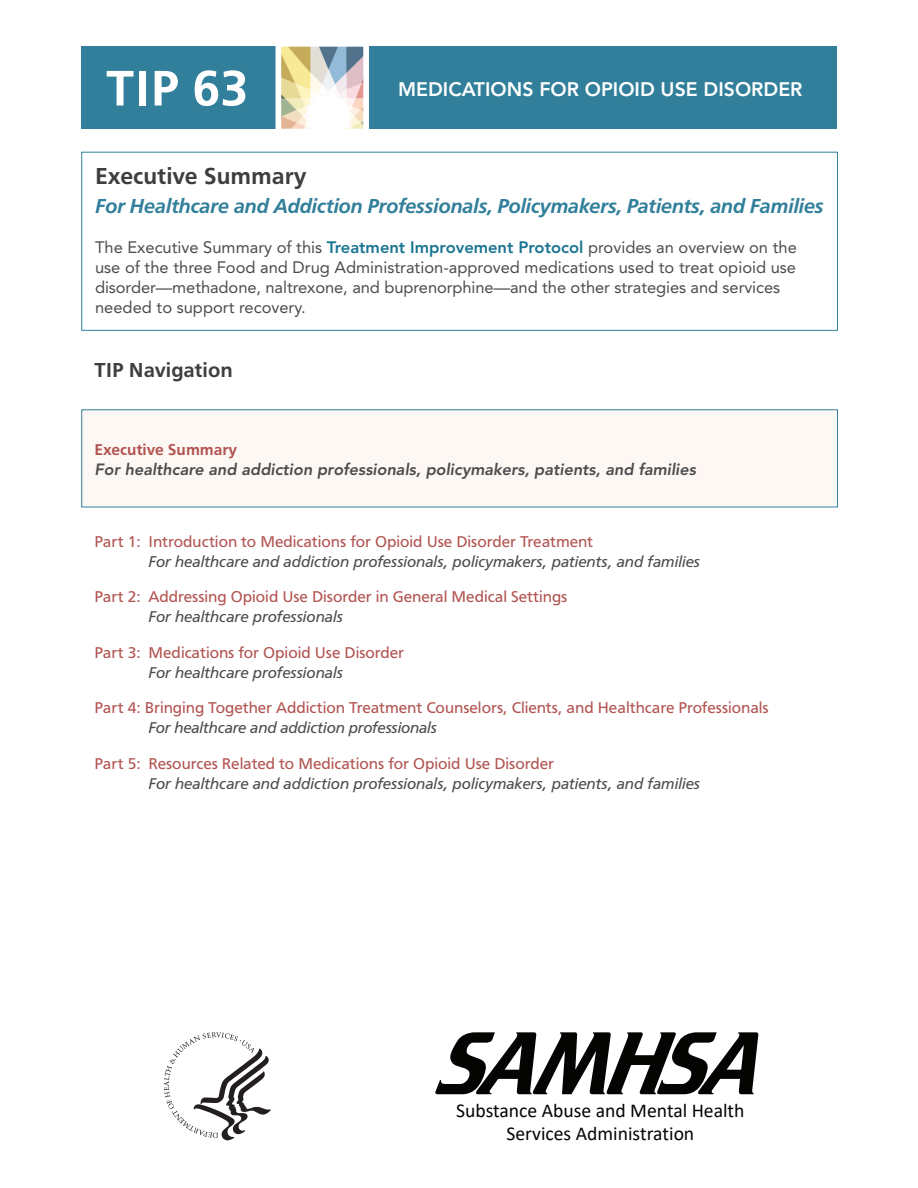
<style>
.page{position:relative;width:918px;height:1188px;background:#fff}
.page>*{position:absolute;margin:0;border:0;box-sizing:border-box;transform-origin:0 0}
.t1{font:700 51.9px "Carto Gothic Pro";color:#fff}
.t2{font:700 24px "Carto Gothic Pro";color:#3e3e3f}
.t3{font:italic 700 21px "Carto Gothic Pro";letter-spacing:-.015em;color:#317f9a}
.t4{font:700 21px "Carto Gothic Pro";color:#3e3e3f}
.t5{font:19.65px/23.5px "Calibri";color:#040503;text-align:center}
.t6{font:800 19.5px "Avenir LT Std";color:#fff}
.t7{font:16.5px/19.8px "Avenir LT Std";color:#4b4c4d}
.t8{font:16.2px/20px "Carto Gothic Pro";color:#b15451}
.t9{font:italic 16.2px/20px "Carto Gothic Pro";color:#4b4c4d}
.t10{font:italic 800 16.2px/20px "Avenir LT Std";color:#4b4c4d}
.s1{font-weight:800;color:#1b7592}
.s2{font-family:"Carto Gothic Pro";font-weight:700;font-style:normal;color:#b15451}
.s3{font-style:normal;color:#b15451}
.s4{font-style:italic;color:#4b4c4d}
</style>
<div class="page">
<div style="left:81px;top:152px;width:757px;height:179px;border:1px solid #317f9a"></div>
<div style="left:81px;top:409px;width:757px;height:98px;background:#fef8f5"></div>
<div style="left:81px;top:47px;width:756px;height:82px;background:#317f9a"></div>
<svg style="left:273px;top:46px;width:99px;height:83px;background:#d6d7c9"></svg>
<svg style="left:164px;top:1032px;width:107px;height:108px"></svg>
<svg style="left:435px;top:1032px;width:323px;height:62px"></svg>
<h1 class="t1" style="left:106px;top:58px;width:143px">TIP 63</h1>
<p class="t6" style="left:398px;top:78px;width:406px">MEDICATIONS FOR OPIOID USE DISORDER</p>
<p class="t2" style="left:95px;top:162px;width:213px">Executive Summary</p>
<p class="t3" style="left:95px;top:194px;width:730px">For Healthcare and Addiction Professionals, Policymakers, Patients, and Families</p>
<p class="t7" style="left:95px;top:238px;width:703px">The Executive Summary of this <span class="s1">Treatment Improvement Protocol</span> provides an overview on the use of the three Food and Drug Administration-approved medications used to treat opioid use disorder—methadone, naltrexone, and buprenorphine—and the other strategies and services needed to support recovery.</p>
<p class="t4" style="left:94px;top:357px;width:140px">TIP Navigation</p>
<p class="t10" style="left:94px;top:440px;width:603px"><span class="s2">Executive Summary<br></span>For healthcare and addiction professionals, policymakers, patients, and families</p>
<p class="t9" style="left:148px;top:531px;width:553px;text-indent:-54px"><span class="s3">Part 1: Introduction to Medications for Opioid Use Disorder Treatment<br></span>For healthcare and addiction professionals, policymakers, patients, and families</p>
<p class="t8" style="left:148px;top:587px;width:420px;text-indent:-54px">Part 2: Addressing Opioid Use Disorder in General Medical Settings<br><span class="s4">For healthcare professionals</span></p>
<p class="t8" style="left:94px;top:642px;width:311px;text-align:center">Part 3: Medications for Opioid Use Disorder<br><span class="s4">For healthcare professionals</span></p>
<p class="t8" style="left:148px;top:698px;width:622px;text-indent:-54px">Part 4: Bringing Together Addiction Treatment Counselors, Clients, and Healthcare Professionals<br><span class="s4">For healthcare and addiction professionals</span></p>
<p class="t9" style="left:148px;top:753px;width:553px;text-indent:-54px"><span class="s3">Part 5: Resources Related to Medications for Opioid Use Disorder<br></span>For healthcare and addiction professionals, policymakers, patients, and families</p>
<p class="t5" style="left:456px;top:1098px;width:290px">Substance Abuse and Mental Health<br>Services Administration</p>
</div>
